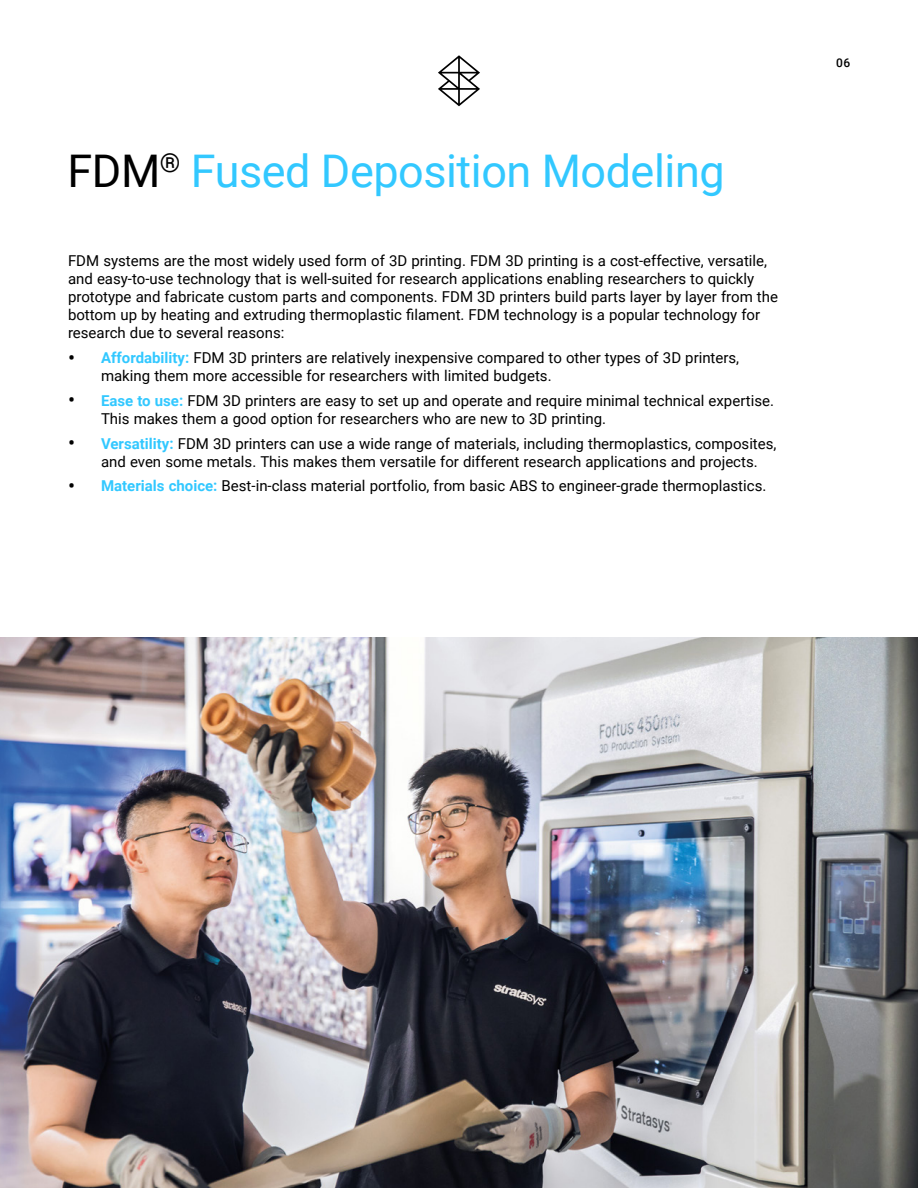
<style>
.page{position:relative;width:918px;height:1188px;background:#fff}
.page>*{position:absolute;margin:0;border:0;box-sizing:border-box;transform-origin:0 0}
.t1{font:45px "Roboto";letter-spacing:-.01em;color:#32c8ff}
.t2{font:15px/18px "Roboto";color:#000}
.t3{font:500 12px "Roboto";color:#000}
.s1{color:#000}
.s2{font-size:21px}
.s3{font-weight:700;color:#32c8ff}
</style>
<div class="page">
<svg style="left:438px;top:55px;width:42px;height:51px"></svg>
<img style="left:0;top:638px;width:918px;height:550px">
<h1 class="t1" style="left:68px;top:139px;width:659px"><span class="s1">FDM</span><sup>®</sup> Fused Deposition Modeling</h1>
<p class="t2" style="left:68px;top:251px;width:712px">FDM systems are the most widely used form of 3D printing. FDM 3D printing is a cost-effective, versatile, and easy-to-use technology that is well-suited for research applications enabling researchers to quickly prototype and fabricate custom parts and components. FDM 3D printers build parts layer by layer from the bottom up by heating and extruding thermoplastic filament. FDM technology is a popular technology for research due to several reasons:</p>
<p class="t2" style="left:101px;top:348px;width:640px;text-indent:-33px"><span class="s2">•</span> <span class="s3">Affordability:</span> FDM 3D printers are relatively inexpensive compared to other types of 3D printers, making them more accessible for researchers with limited budgets.</p>
<p class="t2" style="left:101px;top:391px;width:674px;text-indent:-33px"><span class="s2">•</span> <span class="s3">Ease to use:</span> FDM 3D printers are easy to set up and operate and require minimal technical expertise.<br>This makes them a good option for researchers who are new to 3D printing.</p>
<p class="t2" style="left:101px;top:434px;width:677px;text-indent:-33px"><span class="s2">•</span> <span class="s3">Versatility:</span> FDM 3D printers can use a wide range of materials, including thermoplastics, composites, and even some metals. This makes them versatile for different research applications and projects.</p>
<p class="t2" style="left:68px;top:476px;width:700px"><span class="s2">•</span> <span class="s3">Materials choice:</span> Best-in-class material portfolio, from basic ABS to engineer-grade thermoplastics.</p>
<p class="t3" style="left:836px;top:55px;width:16px">06</p>
</div>
